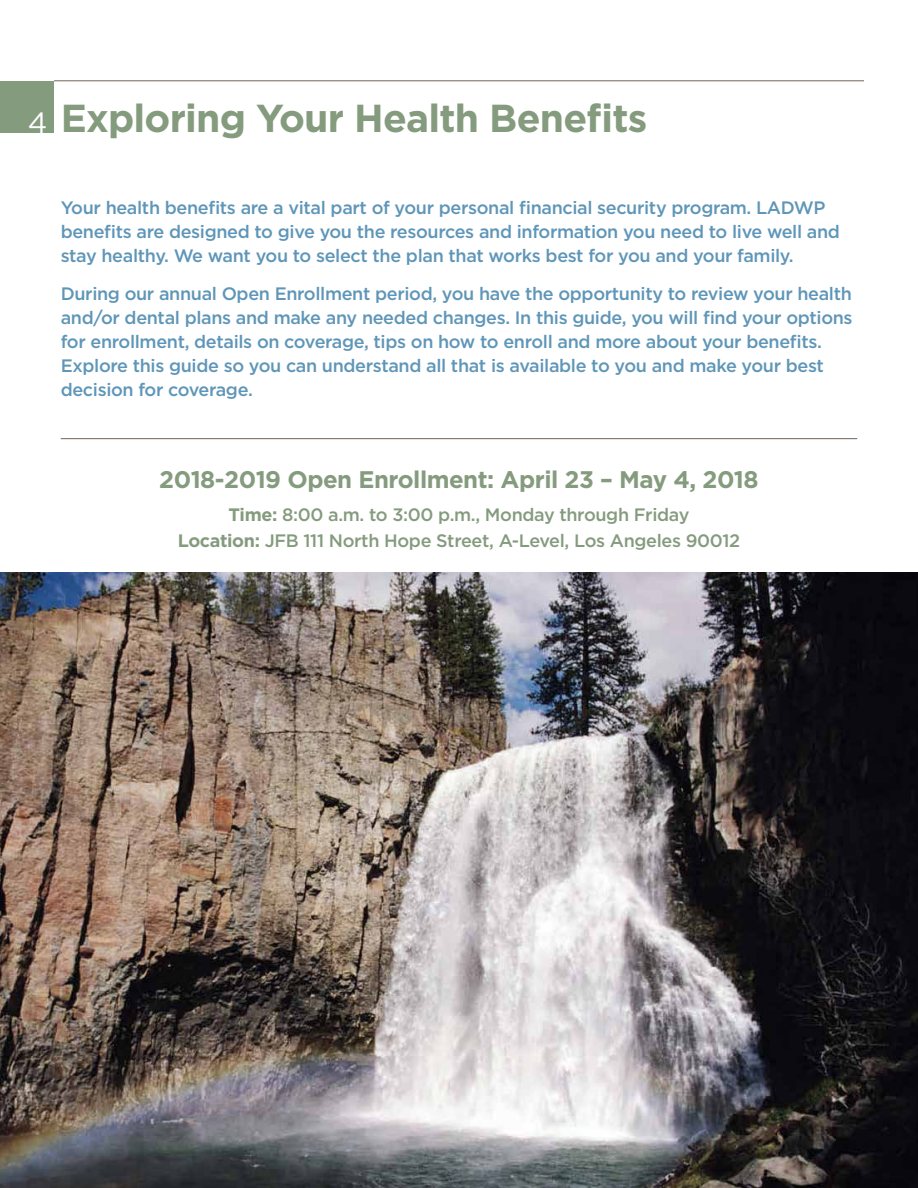
<style>
.page{position:relative;width:918px;height:1188px;background:#fff}
.page>*{position:absolute;margin:0;border:0;box-sizing:border-box;transform-origin:0 0}
.t1{font:700 39px "Gotham";letter-spacing:-.02em;color:#859b7e}
.t2{font:700 24px "Gotham";letter-spacing:-.02em;color:#859b7e}
.t3{font:500 18px/24px "Gotham";letter-spacing:-.02em;color:#5f96b8}
.t4{font:500 18px/26.2px "Gotham";letter-spacing:-.02em;color:#859b7e;text-align:center}
.s1{font-weight:400;font-size:29.25px;color:#fff}
.s2{font-weight:700}
</style>
<div class="page">
<hr style="left:54px;top:81px;width:810px;height:1px;background:#706359">
<div style="left:0;top:81px;width:54px;height:52px;background:#859b7e"></div>
<img style="left:0;top:572px;width:918px;height:616px">
<hr style="left:61px;top:438px;width:796px;height:1px;background:#706359">
<h1 class="t1" style="left:28px;top:92px;width:621px"><span class="s1">4</span> Exploring Your Health Benefits</h1>
<p class="t3" style="left:61px;top:196px;width:781px">Your health benefits are a vital part of your personal financial security program. LADWP benefits are designed to give you the resources and information you need to live well and stay healthy. We want you to select the plan that works best for you and your family.</p>
<p class="t3" style="left:61px;top:281px;width:793px">During our annual Open Enrollment period, you have the opportunity to review your health and/or dental plans and make any needed changes. In this guide, you will find your options for enrollment, details on coverage, tips on how to enroll and more about your benefits.<br>Explore this guide so you can understand all that is available to you and make your best decision for coverage.</p>
<h2 class="t2" style="left:159px;top:464px;width:601px">2018-2019 Open Enrollment: April 23 – May 4, 2018</h2>
<p class="t4" style="left:178px;top:501px;width:564px"><span class="s2">Time:</span> 8:00 a.m. to 3:00 p.m., Monday through Friday<br><span class="s2">Location:</span> JFB 111 North Hope Street, A-Level, Los Angeles 90012</p>
</div>
